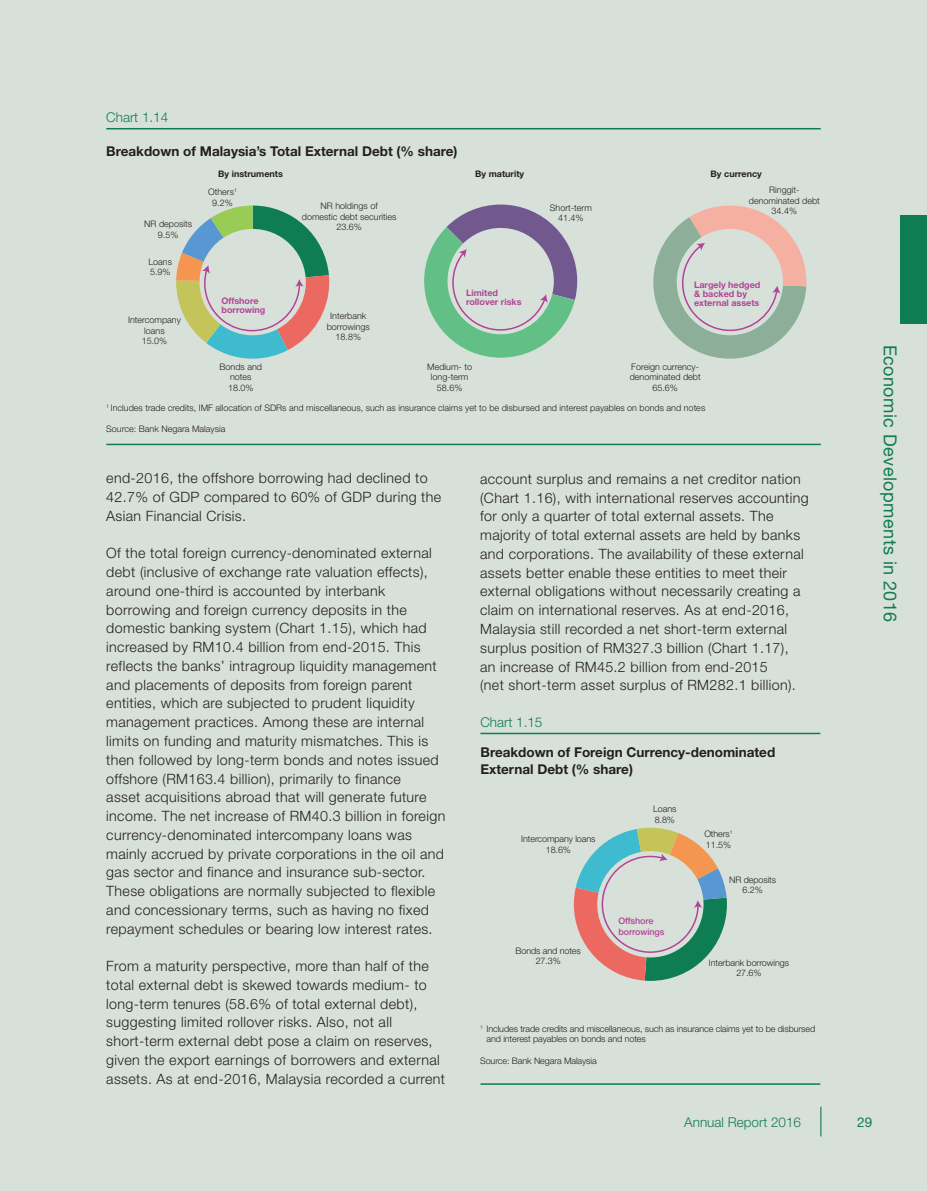
<style>
.page{position:relative;width:927px;height:1191px;background:#d8e1d9}
.page>*{position:absolute;margin:0;border:0;box-sizing:border-box;transform-origin:0 0}
.t1{font:18px "Helvetica Neue";letter-spacing:.025em;color:#127c51}
.t2{font:300 14.25px/18.8px "Helvetica Neue";letter-spacing:.025em;color:#231f20}
.t3{font:700 13.5px/16.2px "Helvetica Neue";color:#231f20}
.t4{font:300 13.5px "Helvetica Neue";color:#0e7d53}
.t5{font:300 13.5px "Helvetica Neue";color:#127c51}
.t6{font:13.5px "Helvetica Neue";color:#127c51}
.t7{font:300 9px/10.5px "Helvetica Neue";color:#231f20;text-align:center}
.t8{font:700 9px/9px "Helvetica Neue";color:#b14399}
.t9{font:700 9px "Helvetica Neue";color:#231f20}
.t10{font:500 9px/10.8px "Helvetica Neue";letter-spacing:-.01em;color:#b14399}
</style>
<div class="page">
<hr style="left:820px;top:1106px;width:1px;height:30px;background:#127c51">
<div style="left:900px;top:215px;width:27px;height:109px;background:#0e7d53"></div>
<hr style="left:106px;top:128px;width:715px;height:1px;background:#0e7d53">
<hr style="left:106px;top:444px;width:715px;height:1px;background:#0e7d53">
<svg style="left:176px;top:205px;width:153px;height:154px"></svg>
<svg style="left:424px;top:204px;width:153px;height:154px"></svg>
<svg style="left:653px;top:205px;width:153px;height:154px"></svg>
<hr style="left:480px;top:732px;width:340px;height:2px;background:#0e7d53">
<hr style="left:480px;top:1083px;width:340px;height:1px;background:#0e7d53">
<svg style="left:574px;top:827px;width:153px;height:154px"></svg>
<p class="t4" style="left:106px;top:109px;width:63px">Chart 1.14</p>
<p class="t3" style="left:106px;top:143px;width:353px">Breakdown of Malaysia’s Total External Debt (% share)</p>
<p class="t9" style="left:218px;top:168px;width:66px">By instruments</p>
<p class="t9" style="left:475px;top:168px;width:50px">By maturity</p>
<p class="t7" style="left:144px;top:219px;width:49px">NR deposits<br>9.5%</p>
<p class="t7" style="left:148px;top:256px;width:25px;text-align:left">Loans<br>5.9%</p>
<p class="t7" style="left:128px;top:314px;width:54px">Intercompany loans<br>15.0%</p>
<p class="t7" style="left:208px;top:187px;width:30px">Others<sup>1<br></sup>9.2%</p>
<p class="t7" style="left:302px;top:200px;width:96px">NR holdings of domestic debt securities<br>23.6%</p>
<p class="t8" style="left:222px;top:296px;width:45px">Offshore borrowing</p>
<p class="t8" style="left:466px;top:288px;width:57px">Limited rollover risks</p>
<p class="t7" style="left:327px;top:310px;width:45px">Interbank borrowings<br>18.8%</p>
<p class="t7" style="left:550px;top:202px;width:44px">Short-term<br>41.4%</p>
<p class="t9" style="left:711px;top:168px;width:53px">By currency</p>
<p class="t7" style="left:749px;top:184px;width:73px">Ringgit&shy;denominated debt<br>34.4%</p>
<p class="t8" style="left:694px;top:280px;width:68px">Largely hedged &amp; backed by external assets</p>
<p class="t7" style="left:220px;top:361px;width:44px">Bonds and notes<br>18.0%</p>
<p class="t7" style="left:427px;top:361px;width:46px">Medium- to long-term<br>58.6%</p>
<p class="t7" style="left:630px;top:361px;width:73px">Foreign currency&shy;denominated debt<br>65.6%</p>
<p class="t7" style="left:106px;top:403px;width:600px"><sup>1</sup> Includes trade credits, IMF allocation of SDRs and miscellaneous, such as insurance claims yet to be disbursed and interest payables on bonds and notes</p>
<p class="t7" style="left:106px;top:424px;width:121px">Source: Bank Negara Malaysia</p>
<p class="t2" style="left:106px;top:468px;width:336px">end-2016, the offshore borrowing had declined to<br>42.7% of GDP compared to 60% of GDP during the<br>Asian Financial Crisis.</p>
<p class="t2" style="left:106px;top:543px;width:341px">Of the total foreign currency-denominated external debt (inclusive of exchange rate valuation effects), around one-third is accounted by interbank borrowing and foreign currency deposits in the domestic banking system (Chart 1.15), which had increased by RM10.4 billion from end-2015. This reflects the banks’ intragroup liquidity management and placements of deposits from foreign parent entities, which are subjected to prudent liquidity management practices. Among these are internal limits on funding and maturity mismatches. This is then followed by long-term bonds and notes issued offshore (RM163.4 billion), primarily to finance<br>asset acquisitions abroad that will generate future income. The net increase of RM40.3 billion in foreign currency-denominated intercompany loans was mainly accrued by private corporations in the oil and gas sector and finance and insurance sub-sector.<br>These obligations are normally subjected to flexible and concessionary terms, such as having no fixed repayment schedules or bearing low interest rates.</p>
<p class="t2" style="left:106px;top:956px;width:340px">From a maturity perspective, more than half of the total external debt is skewed towards medium- to long-term tenures (58.6% of total external debt), suggesting limited rollover risks. Also, not all short-term external debt pose a claim on reserves, given the export earnings of borrowers and external assets. As at end-2016, Malaysia recorded a current</p>
<p class="t2" style="left:480px;top:469px;width:330px">account surplus and remains a net creditor nation (Chart 1.16), with international reserves accounting for only a quarter of total external assets. The majority of total external assets are held by banks and corporations. The availability of these external assets better enable these entities to meet their external obligations without necessarily creating a claim on international reserves. As at end-2016, Malaysia still recorded a net short-term external surplus position of RM327.3 billion (Chart 1.17),<br>an increase of RM45.2 billion from end-2015<br>(net short-term asset surplus of RM282.1 billion).</p>
<p class="t4" style="left:480px;top:713px;width:63px">Chart 1.15</p>
<p class="t3" style="left:480px;top:744px;width:296px">Breakdown of Foreign Currency-denominated<br>External Debt (% share)</p>
<p class="t7" style="left:521px;top:833px;width:76px">Intercompany loans<br>18.6%</p>
<p class="t7" style="left:653px;top:803px;width:25px;text-align:left">Loans<br>8.8%</p>
<p class="t7" style="left:516px;top:944px;width:67px">Bonds and notes<br>27.3%</p>
<p class="t10" style="left:619px;top:915px;width:47px">Offshore borrowings</p>
<p class="t7" style="left:704px;top:828px;width:30px;text-align:left">Others<sup>1<br></sup>11.5%</p>
<p class="t7" style="left:729px;top:873px;width:48px">NR deposits<br>6.2%</p>
<p class="t7" style="left:709px;top:956px;width:82px">Interbank borrowings<br>27.6%</p>
<p class="t7" style="left:486px;top:1023px;width:330px;text-align:left;text-indent:-6px"><sup>1</sup> Includes trade credits and miscellaneous, such as insurance claims yet to be disbursed and interest payables on bonds and notes</p>
<p class="t7" style="left:480px;top:1055px;width:118px">Source: Bank Negara Malaysia</p>
<p class="t1" style="left:901px;top:344px;width:279px;rotate:90deg">Economic Developments in 2016</p>
<p class="t5" style="left:684px;top:1113px;width:118px">Annual Report 2016</p>
<p class="t6" style="left:857px;top:1114px;width:17px">29</p>
</div>
